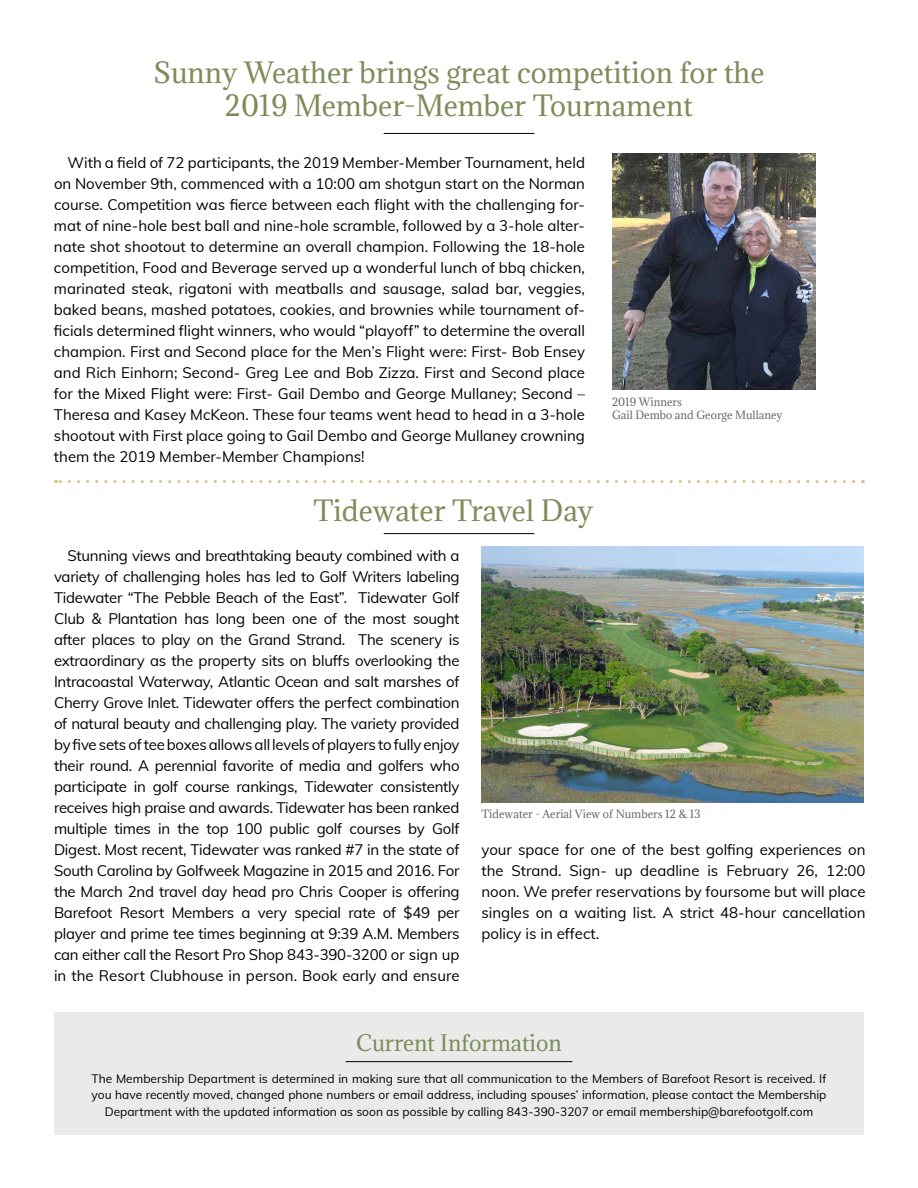
<style>
.page{position:relative;width:918px;height:1188px;background:#fff}
.page>*{position:absolute;margin:0;border:0;box-sizing:border-box;transform-origin:0 0}
.t1{font:27px/33px "Adamina";color:#7d8c58;text-align:center}
.t2{font:21px "Adamina";color:#7d8c58}
.t3{font:15px/21px "Muli";color:#000;text-align:justify}
.t4{font:12px/16.5px "Muli";color:#000;text-align:center}
.t5{font:10.5px/13.5px "Adamina";color:#666767}
</style>
<div class="page">
<svg style="left:56px;top:480px;width:798px;height:3px"></svg>
<hr style="left:384px;top:133px;width:150px;height:1px;background:#000">
<hr style="left:384px;top:533px;width:150px;height:1px;background:#000">
<div style="left:54px;top:1012px;width:810px;height:123px;background:#eaeaea"></div>
<hr style="left:346px;top:1061px;width:226px;height:1px;background:#000">
<img style="left:612px;top:153px;width:203px;height:237px">
<img style="left:482px;top:546px;width:382px;height:256px">
<h1 class="t1" style="left:153px;top:56px;width:613px">Sunny Weather brings great competition for the<br>2019 Member-Member Tournament</h1>
<p class="t3" style="left:54px;top:151px;width:533px;text-indent:14px">With a field of 72 participants, the 2019 Member-Member Tournament, held on November 9th, commenced with a 10:00 am shotgun start on the Norman course. Competition was fierce between each flight with the challenging for&shy;mat of nine-hole best ball and nine-hole scramble, followed by a 3-hole alter&shy;nate shot shootout to determine an overall champion. Following the 18-hole competition, Food and Beverage served up a wonderful lunch of bbq chicken, marinated steak, rigatoni with meatballs and sausage, salad bar, veggies, baked beans, mashed potatoes, cookies, and brownies while tournament of&shy;ficials determined flight winners, who would “playoff” to determine the overall champion. First and Second place for the Men’s Flight were: First- Bob Ensey and Rich Einhorn; Second- Greg Lee and Bob Zizza. First and Second place for the Mixed Flight were: First- Gail Dembo and George Mullaney; Second – Theresa and Kasey McKeon. These four teams went head to head in a 3-hole shootout with First place going to Gail Dembo and George Mullaney crowning them the 2019 Member-Member Champions!</p>
<p class="t5" style="left:612px;top:395px;width:172px">2019 Winners<br>Gail Dembo and George Mullaney</p>
<h1 class="t1" style="left:313px;top:494px;width:282px">Tidewater Travel Day</h1>
<p class="t3" style="left:54px;top:544px;width:407px;text-indent:14px">Stunning views and breathtaking beauty combined with a variety of challenging holes has led to Golf Writers labeling Tidewater “The Pebble Beach of the East”. Tidewater Golf Club &amp; Plantation has long been one of the most sought after places to play on the Grand Strand. The scenery is extraordinary as the property sits on bluffs overlooking the Intracoastal Waterway, Atlantic Ocean and salt marshes of Cherry Grove Inlet. Tidewater offers the perfect combination of natural beauty and challenging play. The variety provided by five sets of tee boxes allows all levels of players to fully enjoy their round. A perennial favorite of media and golfers who participate in golf course rankings, Tidewater consistently receives high praise and awards. Tidewater has been ranked multiple times in the top 100 public golf courses by Golf Digest. Most recent, Tidewater was ranked #7 in the state of South Carolina by Golfweek Magazine in 2015 and 2016. For the March 2nd travel day head pro Chris Cooper is offering Barefoot Resort Members a very special rate of $49 per player and prime tee times beginning at 9:39 A.M. Members can either call the Resort Pro Shop 843-390-3200 or sign up in the Resort Clubhouse in person. Book early and ensure</p>
<p class="t5" style="left:482px;top:807px;width:220px">Tidewater - Aerial View of Numbers 12 &amp; 13</p>
<p class="t3" style="left:482px;top:838px;width:386px">your space for one of the best golfing experiences on the Strand. Sign- up deadline is February 26, 12:00 noon. We prefer reservations by foursome but will place singles on a waiting list. A strict 48-hour cancellation policy is in effect.</p>
<h2 class="t2" style="left:356px;top:1029px;width:207px">Current Information</h2>
<p class="t4" style="left:92px;top:1069px;width:736px">The Membership Department is determined in making sure that all communication to the Members of Barefoot Resort is received. If you have recently moved, changed phone numbers or email address, including spouses’ information, please contact the Membership<br>Department with the updated information as soon as possible by calling 843-390-3207 or email membership@barefootgolf.com</p>
</div>
